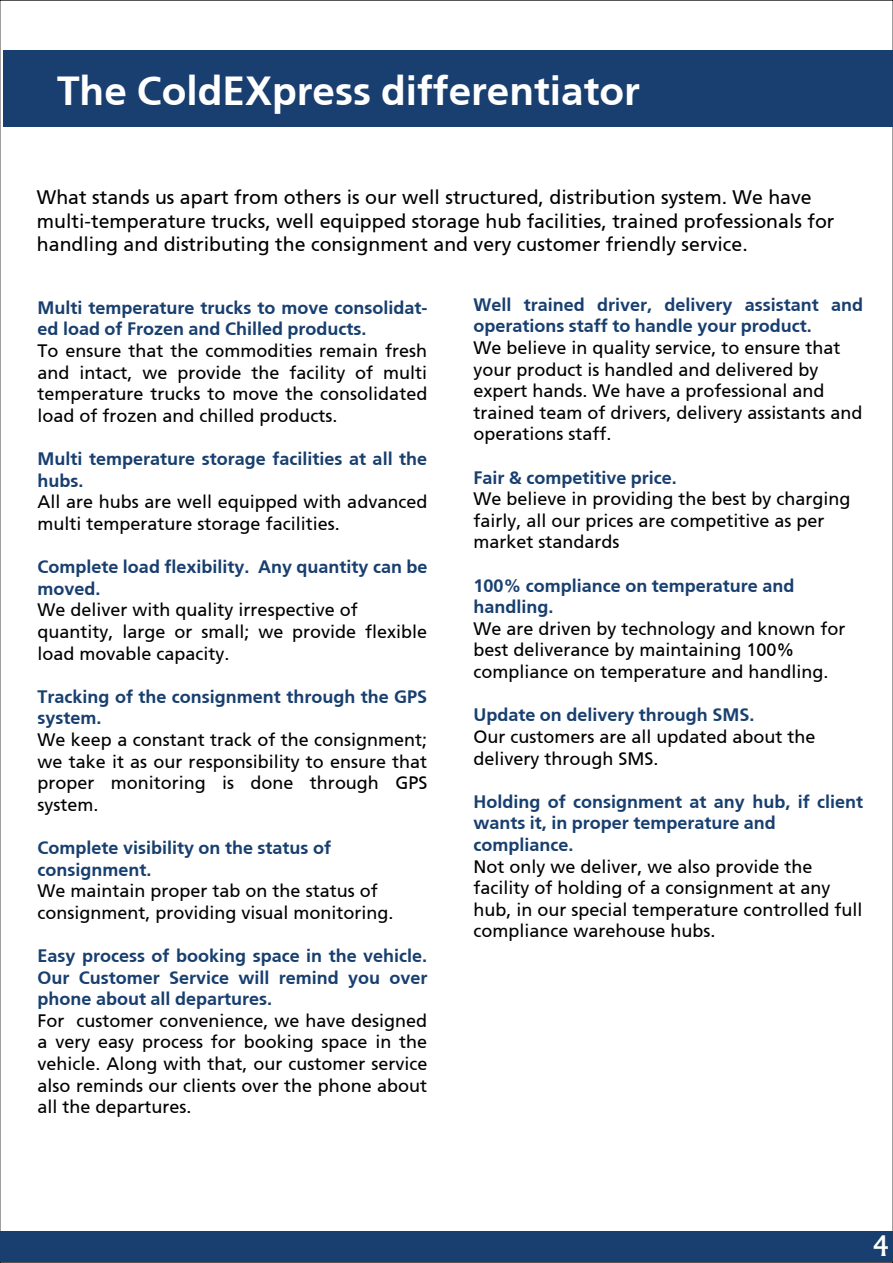
<style>
.page{position:relative;width:893px;height:1263px;background:#fff}
.page>*{position:absolute;margin:0;border:0;box-sizing:border-box;transform-origin:0 0}
.t1{font:700 40.5px "Frutiger";color:#fff}
.t2{font:500 27px "Albertus";color:#fff}
.t3{font:19.5px/23.4px "Frutiger Roman";color:#010101}
.t4{font:18px/21.6px "Frutiger Roman";color:#010101}
.t5{font:700 18px/21.6px "Frutiger";color:#183f6f}
</style>
<div class="page">
<div style="left:4px;top:51px;width:889px;height:76px;background:#183f6f"></div>
<div style="left:0;top:1231px;width:893px;height:31px;background:#183f6f"></div>
<h1 class="t1" style="left:57px;top:67px;width:584px">The ColdEXpress differentiator</h1>
<p class="t3" style="left:37px;top:186px;width:799px">What stands us apart from others is our well structured, distribution system. We have multi-temperature trucks, well equipped storage hub facilities, trained professionals for handling and distributing the consignment and very customer friendly service.</p>
<p class="t5" style="left:38px;top:297px;width:391px">Multi temperature trucks to move consolidat&shy;ed load of Frozen and Chilled products.</p>
<p class="t4" style="left:38px;top:340px;width:391px;text-align:justify">To ensure that the commodities remain fresh and intact, we provide the facility of multi temperature trucks to move the consolidated load of frozen and chilled products.</p>
<p class="t5" style="left:38px;top:448px;width:391px">Multi temperature storage facilities at all the hubs.</p>
<p class="t4" style="left:38px;top:491px;width:391px">All are hubs are well equipped with advanced multi temperature storage facilities.</p>
<p class="t5" style="left:38px;top:556px;width:391px">Complete load flexibility. Any quantity can be moved.</p>
<p class="t4" style="left:38px;top:599px;width:391px">We deliver with quality irrespective of quantity, large or small; we provide flexible load movable capacity.</p>
<p class="t5" style="left:38px;top:685px;width:391px">Tracking of the consignment through the GPS system.</p>
<p class="t4" style="left:38px;top:729px;width:391px;text-align:justify">We keep a constant track of the consignment; we take it as our responsibility to ensure that proper monitoring is done through GPS system.</p>
<p class="t5" style="left:38px;top:837px;width:295px">Complete visibility on the status of consignment.</p>
<p class="t4" style="left:38px;top:880px;width:358px">We maintain proper tab on the status of consignment, providing visual monitoring.</p>
<p class="t5" style="left:38px;top:945px;width:391px;text-align:justify">Easy process of booking space in the vehicle.<br>Our Customer Service will remind you over phone about all departures.</p>
<p class="t4" style="left:38px;top:1009px;width:391px;text-align:justify">For customer convenience, we have designed a very easy process for booking space in the vehicle. Along with that, our customer service also reminds our clients over the phone about all the departures.</p>
<p class="t5" style="left:473px;top:294px;width:391px">Well trained driver, delivery assistant and operations staff to handle your product.</p>
<p class="t4" style="left:473px;top:337px;width:391px">We believe in quality service, to ensure that your product is handled and delivered by expert hands. We have a professional and trained team of drivers, delivery assistants and operations staff.</p>
<p class="t5" style="left:473px;top:466px;width:205px">Fair &amp; competitive price.</p>
<p class="t4" style="left:473px;top:488px;width:379px">We believe in providing the best by charging fairly, all our prices are competitive as per market standards</p>
<p class="t5" style="left:473px;top:574px;width:323px">100% compliance on temperature and handling.</p>
<p class="t4" style="left:473px;top:618px;width:374px">We are driven by technology and known for best deliverance by maintaining 100% compliance on temperature and handling.</p>
<p class="t5" style="left:473px;top:704px;width:283px">Update on delivery through SMS.</p>
<p class="t4" style="left:473px;top:726px;width:344px">Our customers are all updated about the delivery through SMS.</p>
<p class="t5" style="left:473px;top:790px;width:391px">Holding of consignment at any hub, if client wants it, in proper temperature and compliance.</p>
<p class="t4" style="left:473px;top:855px;width:391px">Not only we deliver, we also provide the facility of holding of a consignment at any hub, in our special temperature controlled full compliance warehouse hubs.</p>
<h2 class="t2" style="left:872px;top:1229px;width:18px">4</h2>
</div>
